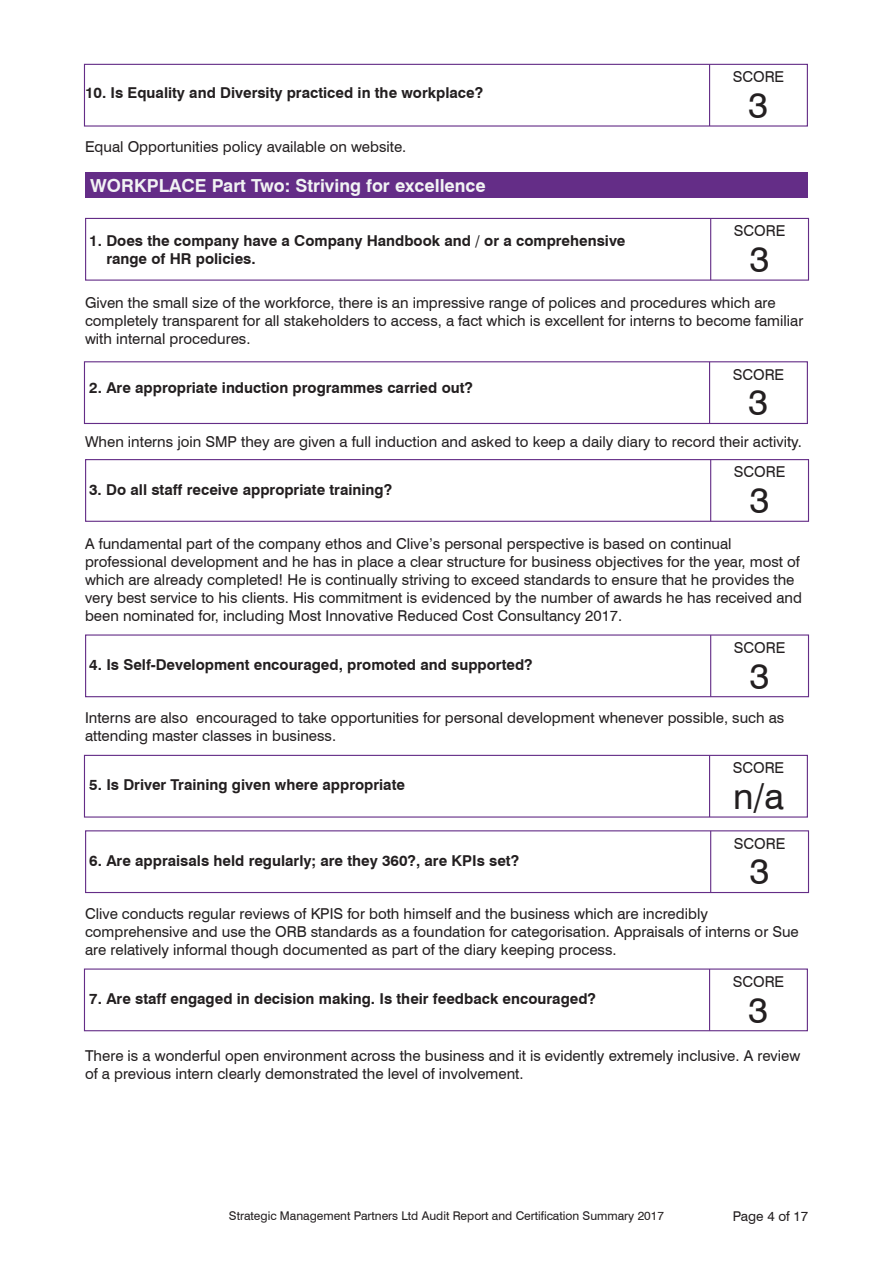
<style>
.page{position:relative;width:893px;height:1263px;background:#fff}
.page>*{position:absolute;margin:0;border:0;box-sizing:border-box;transform-origin:0 0}
.t1{font:36px "Swiss 721 BT";color:#231f20}
.t2{font:700 18px "Swiss 721 BT";color:#f2f3f4}
.t3{font:15px/18px "Swiss 721 BT";color:#231f20}
.t4{font:700 15px "Swiss 721 BT";color:#231f20}
.t5{font:13.5px "Swiss 721 BT";color:#231f20}
.t6{font:12px "Swiss 721 BT";color:#231f20}
</style>
<div class="page">
<div style="left:85px;top:172px;width:723px;height:26px;background:#642d87"></div>
<div style="left:85px;top:218px;width:724px;height:63px;border:1px solid #642d87"></div>
<hr style="left:710px;top:218px;width:1px;height:62px;background:#642d87">
<div style="left:84px;top:361px;width:724px;height:63px;border:1px solid #642d87"></div>
<hr style="left:709px;top:362px;width:1px;height:61px;background:#642d87">
<div style="left:85px;top:459px;width:724px;height:63px;border:1px solid #642d87"></div>
<hr style="left:710px;top:460px;width:1px;height:61px;background:#642d87">
<div style="left:85px;top:634px;width:724px;height:63px;border:1px solid #642d87"></div>
<hr style="left:710px;top:635px;width:1px;height:62px;background:#642d87">
<div style="left:84px;top:755px;width:724px;height:63px;border:1px solid #642d87"></div>
<hr style="left:709px;top:755px;width:1px;height:62px;background:#642d87">
<div style="left:85px;top:830px;width:724px;height:63px;border:1px solid #642d87"></div>
<hr style="left:710px;top:831px;width:1px;height:61px;background:#642d87">
<div style="left:84px;top:968px;width:724px;height:63px;border:1px solid #642d87"></div>
<hr style="left:709px;top:969px;width:1px;height:62px;background:#642d87">
<div style="left:84px;top:64px;width:724px;height:63px;border:1px solid #642d87"></div>
<hr style="left:709px;top:64px;width:1px;height:62px;background:#642d87">
<p class="t3" style="left:733px;top:68px;width:53px">SCORE</p>
<p class="t1" style="left:749px;top:83px;width:21px">3</p>
<p class="t4" style="left:85px;top:84px;width:400px">10. Is Equality and Diversity practiced in the workplace?</p>
<p class="t3" style="left:85px;top:138px;width:323px">Equal Opportunities policy available on website.</p>
<p class="t2" style="left:90px;top:175px;width:397px">WORKPLACE Part Two: Striving for excellence</p>
<p class="t4" style="left:89px;top:231px;width:538px">1. Does the company have a Company Handbook and / or a comprehensive</p>
<p class="t4" style="left:106px;top:249px;width:151px">range of HR policies.</p>
<p class="t3" style="left:85px;top:294px;width:720px">Given the small size of the workforce, there is an impressive range of polices and procedures which are completely transparent for all stakeholders to access, a fact which is excellent for interns to become familiar with internal procedures.</p>
<p class="t4" style="left:89px;top:379px;width:385px">2. Are appropriate induction programmes carried out?</p>
<p class="t3" style="left:85px;top:433px;width:718px">When interns join SMP they are given a full induction and asked to keep a daily diary to record their activity.</p>
<p class="t4" style="left:89px;top:481px;width:304px">3. Do all staff receive appropriate training?</p>
<p class="t3" style="left:85px;top:535px;width:718px">A fundamental part of the company ethos and Clive’s personal perspective is based on continual professional development and he has in place a clear structure for business objectives for the year, most of which are already completed! He is continually striving to exceed standards to ensure that he provides the very best service to his clients. His commitment is evidenced by the number of awards he has received and been nominated for, including Most Innovative Reduced Cost Consultancy 2017.</p>
<p class="t4" style="left:89px;top:656px;width:445px">4. Is Self-Development encouraged, promoted and supported?</p>
<p class="t3" style="left:85px;top:709px;width:701px">Interns are also encouraged to take opportunities for personal development whenever possible, such as attending master classes in business.</p>
<p class="t4" style="left:89px;top:775px;width:317px">5. Is Driver Training given where appropriate</p>
<p class="t3" style="left:734px;top:222px;width:53px">SCORE</p>
<p class="t1" style="left:750px;top:237px;width:21px">3</p>
<p class="t3" style="left:733px;top:365px;width:53px">SCORE</p>
<p class="t1" style="left:749px;top:381px;width:21px">3</p>
<p class="t3" style="left:734px;top:463px;width:53px">SCORE</p>
<p class="t1" style="left:750px;top:478px;width:21px">3</p>
<p class="t3" style="left:734px;top:638px;width:53px">SCORE</p>
<p class="t1" style="left:750px;top:654px;width:21px">3</p>
<p class="t3" style="left:733px;top:759px;width:53px">SCORE</p>
<p class="t1" style="left:733px;top:774px;width:52px">n/a</p>
<p class="t3" style="left:734px;top:834px;width:53px">SCORE</p>
<p class="t1" style="left:750px;top:850px;width:21px">3</p>
<p class="t4" style="left:89px;top:852px;width:431px">6. Are appraisals held regularly; are they 360?, are KPIs set?</p>
<p class="t3" style="left:85px;top:905px;width:715px">Clive conducts regular reviews of KPIS for both himself and the business which are incredibly comprehensive and use the ORB standards as a foundation for categorisation. Appraisals of interns or Sue are relatively informal though documented as part of the diary keeping process.</p>
<p class="t4" style="left:89px;top:989px;width:508px">7. Are staff engaged in decision making. Is their feedback encouraged?</p>
<p class="t3" style="left:733px;top:972px;width:53px">SCORE</p>
<p class="t1" style="left:749px;top:988px;width:21px">3</p>
<p class="t3" style="left:85px;top:1047px;width:717px">There is a wonderful open environment across the business and it is evidently extremely inclusive. A review of a previous intern clearly demonstrated the level of involvement.</p>
<p class="t6" style="left:229px;top:1208px;width:437px">Strategic Management Partners Ltd Audit Report and Certification Summary 2017</p>
<p class="t5" style="left:733px;top:1208px;width:77px">Page 4 of 17</p>
</div>
